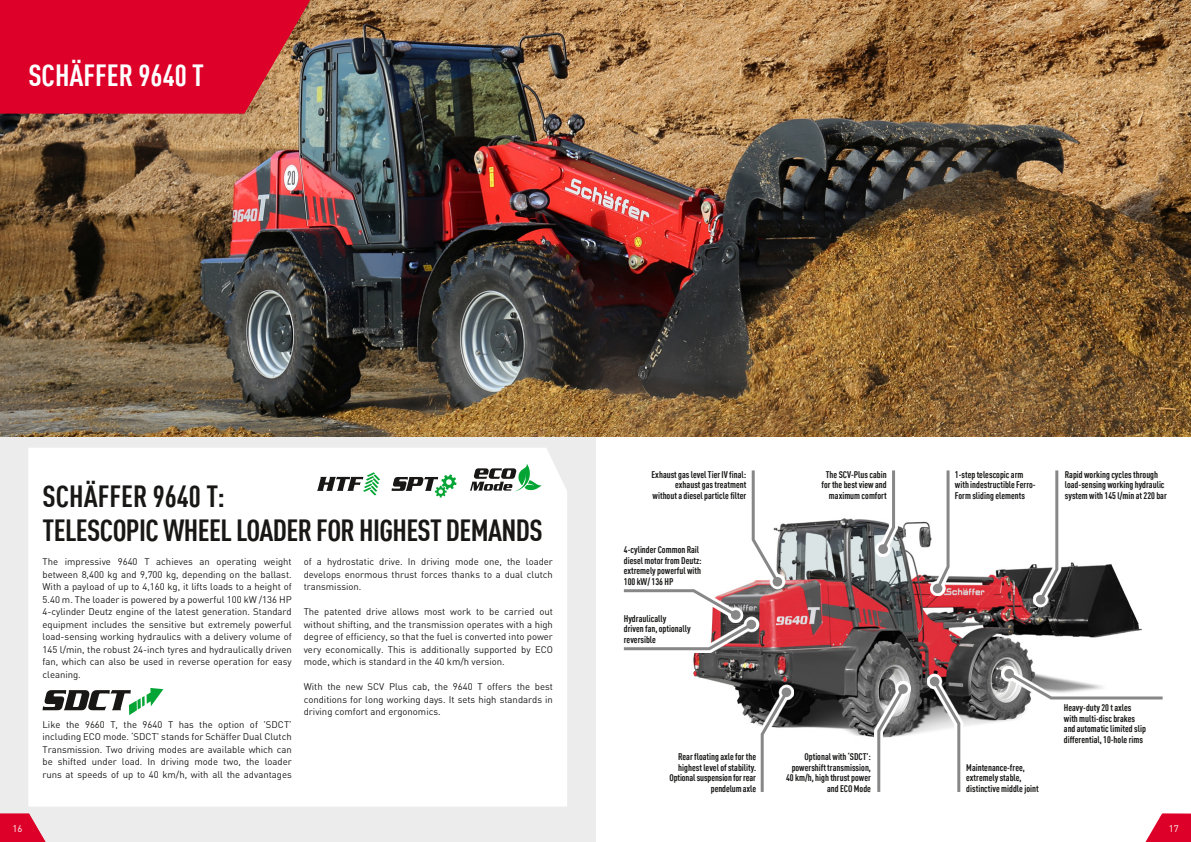
<style>
.page{position:relative;width:1191px;height:842px;background:#fff}
.page>*{position:absolute;margin:0;border:0;box-sizing:border-box;transform-origin:0 0}
.t1{font:700 condensed 30px/34.5px "DIN Offc Pro";letter-spacing:-.02em;color:#181716}
.t2{font:700 condensed 30px "DIN Offc Pro";color:#fff}
.t3{font:9.5px/12.5px "DIN Offc Pro";color:#181716;text-align:justify}
.t4{font:700 condensed 9.5px/10.5px "DIN Offc Pro";color:#181716}
.t5{font:9.5px "DIN Offc Pro";color:#fff}
</style>
<div class="page">
<img style="left:693px;top:518px;width:449px;height:219px">
<svg style="left:781px;top:518px;width:4px;height:71px"></svg>
<div style="left:772px;top:577px;width:10px;height:9px;background:#868786;border-radius:50%"></div>
<svg style="left:693px;top:652px;width:66px;height:1px"></svg>
<svg style="left:929px;top:518px;width:23px;height:78px"></svg>
<svg style="left:933px;top:470px;width:18px;height:122px"></svg>
<div style="left:932px;top:584px;width:10px;height:9px;background:#868786;border-radius:50%"></div>
<svg style="left:875px;top:518px;width:23px;height:39px"></svg>
<svg style="left:879px;top:470px;width:17px;height:83px"></svg>
<div style="left:878px;top:544px;width:10px;height:10px;background:#868786;border-radius:50%"></div>
<svg style="left:1033px;top:518px;width:28px;height:89px"></svg>
<svg style="left:1036px;top:470px;width:23px;height:134px"></svg>
<div style="left:1036px;top:595px;width:9px;height:9px;background:#868786;border-radius:50%"></div>
<svg style="left:926px;top:674px;width:37px;height:63px"></svg>
<svg style="left:930px;top:677px;width:31px;height:115px"></svg>
<div style="left:929px;top:677px;width:10px;height:9px;background:#868786;border-radius:50%"></div>
<svg style="left:757px;top:684px;width:37px;height:53px"></svg>
<svg style="left:759px;top:688px;width:31px;height:104px"></svg>
<div style="left:781px;top:687px;width:10px;height:10px;background:#868786;border-radius:50%"></div>
<svg style="left:874px;top:681px;width:36px;height:56px"></svg>
<svg style="left:875px;top:685px;width:32px;height:107px"></svg>
<div style="left:898px;top:684px;width:9px;height:10px;background:#868786;border-radius:50%"></div>
<svg style="left:1001px;top:666px;width:141px;height:36px"></svg>
<svg style="left:1005px;top:670px;width:158px;height:31px"></svg>
<div style="left:1004px;top:669px;width:10px;height:10px;background:#868786;border-radius:50%"></div>
<div style="left:0;top:0;width:595px;height:842px;background:#ececec"></div>
<img style="left:0;top:0;width:1191px;height:437px">
<svg style="left:623px;top:470px;width:158px;height:182px"></svg>
<div style="left:731px;top:610px;width:9px;height:10px;background:#868786;border-radius:50%"></div>
<svg style="left:0;top:814px;width:45px;height:28px"></svg>
<svg style="left:0;top:0;width:310px;height:113px;background:#d70d2e"></svg>
<svg style="left:1145px;top:814px;width:46px;height:28px"></svg>
<div style="left:28px;top:448px;width:539px;height:358px;background:#fff"></div>
<svg style="left:43px;top:688px;width:120px;height:27px;background:#9caaa0"></svg>
<svg style="left:470px;top:463px;width:72px;height:29px;background:#a7b9ac"></svg>
<svg style="left:391px;top:474px;width:65px;height:23px"></svg>
<svg style="left:317px;top:472px;width:63px;height:23px"></svg>
<h1 class="t2" style="left:28px;top:53px;width:177px">SCHÄFFER 9640 T</h1>
<h1 class="t1" style="left:43px;top:477px;width:502px">SCHÄFFER 9640 T:<br>TELESCOPIC WHEEL LOADER FOR HIGHEST DEMANDS</h1>
<p class="t3" style="left:43px;top:555px;width:251px">The impressive 9640 T achieves an operating weight between 8,400 kg and 9,700 kg, depending on the ballast.<br>With a payload of up to 4,160 kg, it lifts loads to a height of 5.40 m. The loader is powered by a powerful 100 kW /136 HP 4-cylinder Deutz engine of the latest generation. Standard equipment includes the sensitive but extremely powerful load-sensing working hydraulics with a delivery volume of 145 l/min, the robust 24-inch tyres and hydraulically driven fan, which can also be used in reverse operation for easy cleaning.</p>
<p class="t3" style="left:304px;top:555px;width:251px">of a hydrostatic drive. In driving mode one, the loader develops enormous thrust forces thanks to a dual clutch transmission.</p>
<p class="t3" style="left:304px;top:605px;width:251px">The patented drive allows most work to be carried out without shifting, and the transmission operates with a high degree of efficiency, so that the fuel is converted into power very economically. This is additionally supported by ECO mode, which is standard in the 40 km/h version.</p>
<p class="t3" style="left:304px;top:680px;width:251px">With the new SCV Plus cab, the 9640 T offers the best conditions for long working days. It sets high standards in driving comfort and ergonomics.</p>
<p class="t3" style="left:43px;top:717px;width:251px">Like the 9660 T, the 9640 T has the option of ’SDCT’ including ECO mode. ‘SDCT’ stands for Schäffer Dual Clutch Transmission. Two driving modes are available which can be shifted under load. In driving mode two, the loader runs at speeds of up to 40 km/h, with all the advantages</p>
<p class="t4" style="left:651px;top:468px;width:96px;text-align:right">Exhaust gas level Tier IV final: exhaust gas treatment without a diesel particle filter</p>
<p class="t4" style="left:624px;top:544px;width:79px">4-cylinder Common Rail diesel motor from Deutz: extremely powerful with<br>100 kW/ 136 HP</p>
<p class="t4" style="left:624px;top:613px;width:68px">Hydraulically<br>driven fan, optionally reversible</p>
<p class="t4" style="left:669px;top:751px;width:88px;text-align:right">Rear floating axle for the highest level of stability.<br>Optional suspension for rear pendelum axle</p>
<p class="t4" style="left:821px;top:468px;width:67px;text-align:right">The SCV-Plus cabin for the best view and maximum comfort</p>
<p class="t4" style="left:1064px;top:468px;width:104px">Rapid working cycles through load-sensing working hydraulic system with 145 l/min at 220 bar</p>
<p class="t4" style="left:955px;top:468px;width:82px">1-step telescopic arm with indestructible Ferro-<br>Form sliding elements</p>
<p class="t4" style="left:786px;top:751px;width:86px;text-align:right">Optional with ‘SDCT’: powershift transmission,<br>40 km/h, high thrust power and ECO Mode</p>
<p class="t4" style="left:966px;top:761px;width:74px">Maintenance-free, extremely stable, distinctive middle joint</p>
<p class="t4" style="left:1063px;top:702px;width:84px">Heavy-duty 20 t axles with multi-disc brakes and automatic limited slip differential, 10-hole rims</p>
<p class="t5" style="left:13px;top:821px;width:11px">16</p>
<p class="t5" style="left:1168px;top:821px;width:11px">17</p>
</div>
